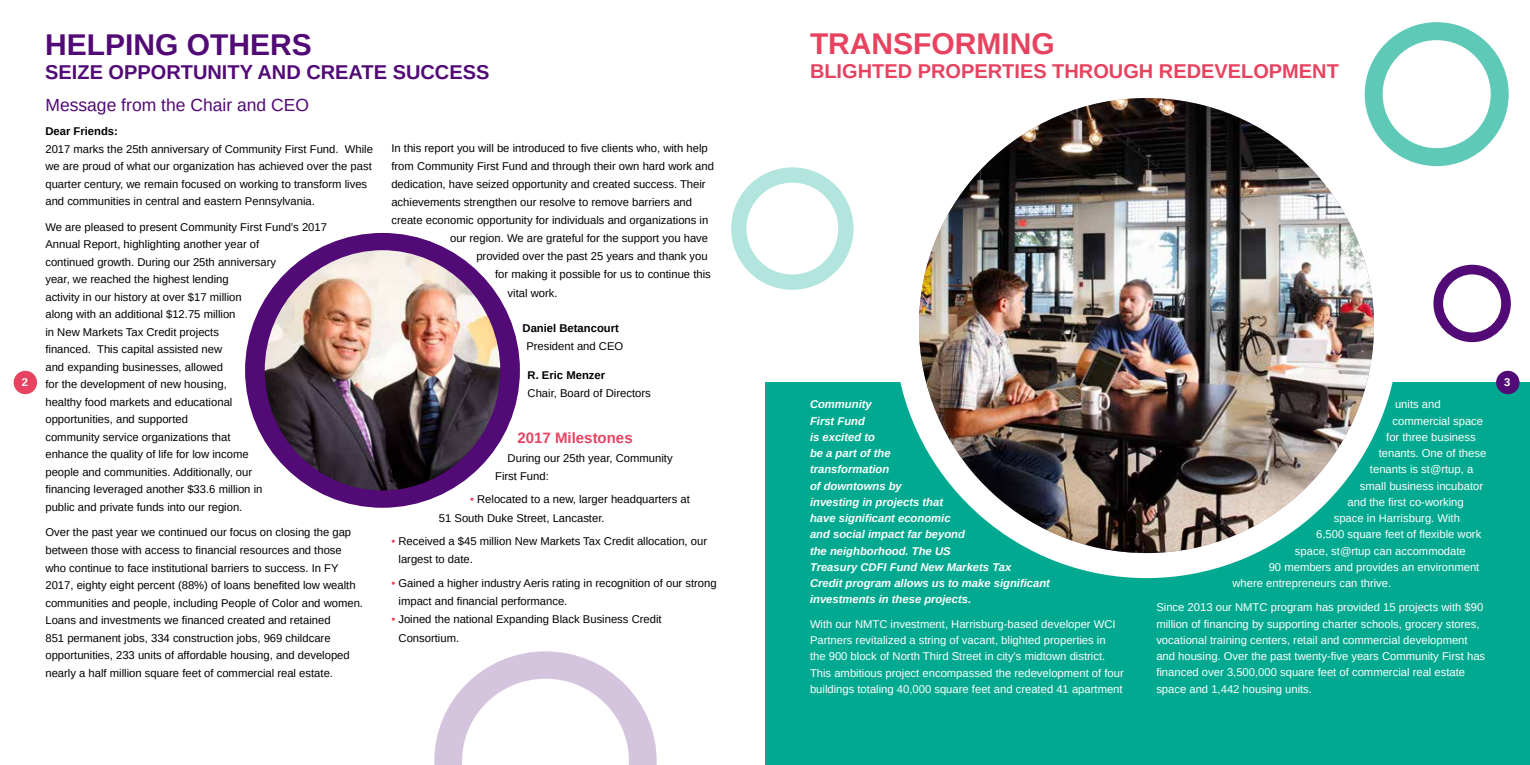
<style>
.page{position:relative;width:1530px;height:765px;background:#fff}
.page>*{position:absolute;margin:0;border:0;box-sizing:border-box;transform-origin:0 0}
.t1{font:700 30px "Arimo";color:#520a76}
.t2{font:700 30px "Arimo";color:#e74360}
.t3{font:700 20px "Arimo";color:#e74360}
.t4{font:700 20px "Arimo";color:#520a76}
.t5{font:17.5px "Arimo";color:#520a76}
.t6{font:700 15px "Arimo";color:#e74360}
.t7{font:11.25px/17.5px "Arimo";color:#000}
.t8{font:11.25px/16.2px "Arimo";color:#fff}
.t9{font:italic 700 11.25px/16.2px "Arimo";color:#fff}
.t10{font:700 11.25px "Arimo";color:#000}
.t11{font:700 11.25px "Arimo";color:#fff}
.s1{color:#e74360}
</style>
<div class="page">
<div style="left:765px;top:382px;width:765px;height:383px;background:#00a98f"></div>
<svg style="left:900px;top:371px;width:493px;height:207px"></svg>
<img style="left:919px;top:98px;width:455px;height:455px;border-radius:228px">
<svg style="left:1365px;top:22px;width:144px;height:144px"></svg>
<svg style="left:1433px;top:265px;width:78px;height:77px"></svg>
<div style="left:245px;top:233px;width:275px;height:275px;background:#520a76;border-radius:50%"></div>
<img style="left:265px;top:250px;width:235px;height:240px">
<svg style="left:434px;top:651px;width:223px;height:114px"></svg>
<svg style="left:731px;top:167px;width:123px;height:123px"></svg>
<div style="left:14px;top:371px;width:23px;height:23px;background:#e74360;border-radius:50%"></div>
<div style="left:1496px;top:371px;width:24px;height:23px;background:#520a76;border-radius:50%"></div>
<h1 class="t1" style="left:45px;top:33px;width:268px">HELPING OTHERS</h1>
<h2 class="t4" style="left:45px;top:64px;width:446px">SEIZE OPPORTUNITY AND CREATE SUCCESS</h2>
<h1 class="t2" style="left:810px;top:32px;width:246px">TRANSFORMING</h1>
<h2 class="t3" style="left:810px;top:64px;width:530px">BLIGHTED PROPERTIES THROUGH REDEVELOPMENT</h2>
<h3 class="t5" style="left:45px;top:98px;width:265px">Message from the Chair and CEO</h3>
<p class="t10" style="left:45px;top:127px;width:74px">Dear Friends:</p>
<p class="t7" style="left:45px;top:141px;width:329px">2017 marks the 25th anniversary of Community First Fund. While we are proud of what our organization has achieved over the past quarter century, we remain focused on working to transform lives and communities in central and eastern Pennsylvania.</p>
<p class="t7" style="left:45px;top:219px;width:283px">We are pleased to present Community First Fund’s 2017<br>Annual Report, highlighting another year of<br>continued growth. During our 25th anniversary<br>year, we reached the highest lending<br>activity in our history at over $17 million<br>along with an additional $12.75 million<br>in New Markets Tax Credit projects<br>financed. This capital assisted new<br>and expanding businesses, allowed<br>for the development of new housing,<br>healthy food markets and educational<br>opportunities, and supported<br>community service organizations that<br>enhance the quality of life for low income<br>people and communities. Additionally, our<br>financing leveraged another $33.6 million in<br>public and private funds into our region.</p>
<p class="t7" style="left:45px;top:525px;width:319px">Over the past year we continued our focus on closing the gap between those with access to financial resources and those who continue to face institutional barriers to success. In FY 2017, eighty eight percent (88%) of loans benefited low wealth communities and people, including People of Color and women.<br>Loans and investments we financed created and retained<br>851 permanent jobs, 334 construction jobs, 969 childcare opportunities, 233 units of affordable housing, and developed nearly a half million square feet of commercial real estate.</p>
<p class="t7" style="left:391px;top:139px;width:318px">In this report you will be introduced to five clients who, with help</p>
<p class="t7" style="left:391px;top:158px;width:324px">from Community First Fund and through their own hard work and</p>
<p class="t7" style="left:391px;top:176px;width:316px">dedication, have seized opportunity and created success. Their</p>
<p class="t7" style="left:391px;top:194px;width:302px">achievements strengthen our resolve to remove barriers and</p>
<p class="t7" style="left:391px;top:212px;width:319px">create economic opportunity for individuals and organizations in</p>
<p class="t7" style="left:450px;top:230px;width:260px">our region. We are grateful for the support you have</p>
<p class="t7" style="left:476px;top:249px;width:233px">provided over the past 25 years and thank you</p>
<p class="t7" style="left:495px;top:267px;width:217px">for making it possible for us to continue this</p>
<p class="t7" style="left:508px;top:285px;width:52px">vital work.</p>
<p class="t10" style="left:523px;top:323px;width:98px">Daniel Betancourt</p>
<p class="t7" style="left:526px;top:338px;width:98px">President and CEO</p>
<p class="t10" style="left:528px;top:371px;width:79px">R. Eric Menzer</p>
<p class="t7" style="left:528px;top:385px;width:125px">Chair, Board of Directors</p>
<h3 class="t6" style="left:518px;top:432px;width:117px">2017 Milestones</h3>
<p class="t7" style="left:495px;top:450px;width:179px;line-height:18.1px;text-indent:12px">During our 25th year, Community<br>First Fund:</p>
<p class="t7" style="left:439px;top:491px;width:252px;line-height:18.1px;text-indent:31px"><span class="s1">•</span> Relocated to a new, larger headquarters at<br>51 South Duke Street, Lancaster.</p>
<p class="t7" style="left:399px;top:532px;width:310px;line-height:18.1px;text-indent:-7px"><span class="s1">•</span> Received a $45 million New Markets Tax Credit allocation, our largest to date.</p>
<p class="t7" style="left:399px;top:575px;width:320px;line-height:18.1px;text-indent:-7px"><span class="s1">•</span> Gained a higher industry Aeris rating in recognition of our strong impact and financial performance.</p>
<p class="t7" style="left:399px;top:611px;width:265px;line-height:18.1px;text-indent:-7px"><span class="s1">•</span> Joined the national Expanding Black Business Credit<br>Consortium.</p>
<p class="t11" style="left:22px;top:377px;width:8px">2</p>
<p class="t11" style="left:1504px;top:377px;width:8px">3</p>
<p class="t8" style="left:1395px;top:397px;width:47px">units and</p>
<p class="t8" style="left:1393px;top:414px;width:92px">commercial space</p>
<p class="t8" style="left:1386px;top:430px;width:91px">for three business</p>
<p class="t8" style="left:1379px;top:446px;width:109px">tenants. One of these</p>
<p class="t8" style="left:1370px;top:462px;width:105px">tenants is st@rtup, a</p>
<p class="t8" style="left:1360px;top:479px;width:125px">small business incubator</p>
<p class="t8" style="left:1347px;top:494px;width:118px">and the first co-working</p>
<p class="t8" style="left:1334px;top:511px;width:128px">space in Harrisburg. With</p>
<p class="t8" style="left:1316px;top:526px;width:167px">6,500 square feet of flexible work</p>
<p class="t8" style="left:1295px;top:543px;width:172px">space, st@rtup can accommodate</p>
<p class="t8" style="left:1269px;top:559px;width:212px">90 members and provides an environment</p>
<p class="t8" style="left:1232px;top:576px;width:160px">where entrepreneurs can thrive.</p>
<p class="t8" style="left:1156px;top:600px;width:330px">Since 2013 our NMTC program has provided 15 projects with $90 million of financing by supporting charter schools, grocery stores, vocational training centers, retail and commercial development and housing. Over the past twenty-five years Community First has financed over 3,500,000 square feet of commercial real estate space and 1,442 housing units.</p>
<p class="t9" style="left:810px;top:397px;width:242px">Community<br>First Fund<br>is excited to<br>be a part of the<br>transformation<br>of downtowns by<br>investing in projects that<br>have significant economic<br>and social impact far beyond<br>the neighborhood. The US<br>Treasury CDFI Fund New Markets Tax<br>Credit program allows us to make significant investments in these projects.</p>
<p class="t8" style="left:810px;top:617px;width:315px">With our NMTC investment, Harrisburg-based developer WCI Partners revitalized a string of vacant, blighted properties in the 900 block of North Third Street in city’s midtown district.<br>This ambitious project encompassed the redevelopment of four buildings totaling 40,000 square feet and created 41 apartment</p>
</div>
